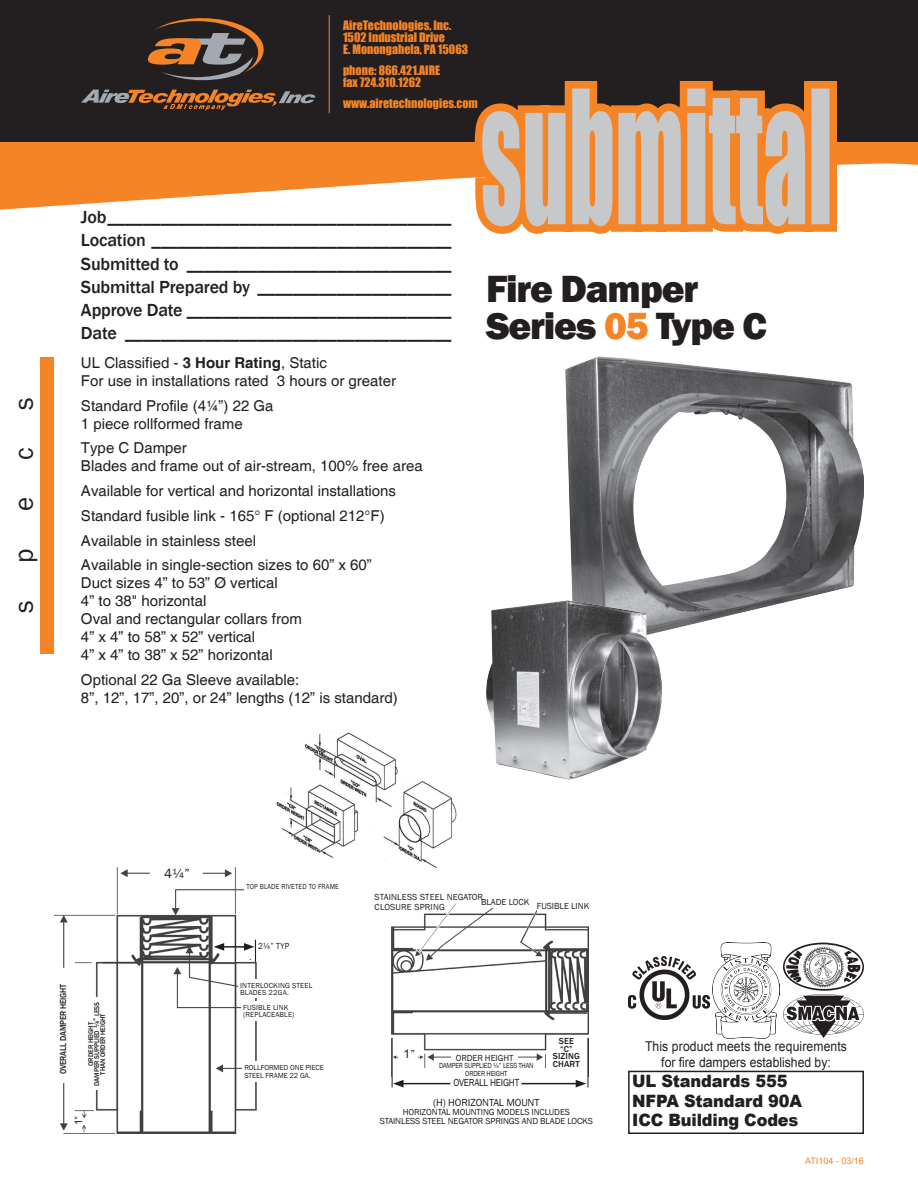
<style>
.page{position:relative;width:918px;height:1188px;background:#fff}
.page>*{position:absolute;margin:0;border:0;box-sizing:border-box;transform-origin:0 0}
.t1{font:800 39px/37.5px "Franklin Gothic";letter-spacing:-.03em;color:#231f20}
.t2{font:27px "Franklin Gothic";color:#231f20}
.t3{font:500 18px/23.1px "Franklin Gothic";letter-spacing:-.01em;color:#231f20;text-align:justify}
.t4{font:900 16.95px/19.8px "Arial";letter-spacing:-.01em;color:#231f20;scale:.95 1}
.t5{font:15px/18px "Helvetica";color:#231f20}
.t6{font:13.5px/16.2px "Arial";letter-spacing:.01em;color:#231f20;text-align:center;scale:.9 1}
.t7{font:13.5px "Franklin Gothic";color:#231f20}
.t8{font:12px/12px "Impact";color:#f58427}
.t9{font:12px "Arial";color:#231f20}
.t10{font:10.5px "Franklin Gothic";letter-spacing:-.02em;color:#231f20}
.t11{font:10.5px "Franklin Gothic";letter-spacing:-.02em;color:#231f20;scale:.9 1}
.t12{font:10.5px "Arial";color:#231f20}
.t13{font:9px/9px "Franklin Gothic";letter-spacing:-.01em;color:#231f20;text-align:center}
.t14{font:9px/10.5px "Franklin Gothic";letter-spacing:.02em;color:#231f20}
.t15{font:500 9px "Franklin Gothic";letter-spacing:-.015em;color:#231f20;scale:.9 1}
.t16{font:500 9px/7.5px "Franklin Gothic";letter-spacing:.02em;color:#231f20;text-align:center}
.t17{font:9px "Arial";color:#f58427}
.t18{font:9px "Franklin Gothic";letter-spacing:-.01em;color:#231f20;scale:.9 1}
.t19{font:7.5px/7.5px "Franklin Gothic";letter-spacing:.02em;color:#231f20}
.t20{font:7.5px/7.5px "Franklin Gothic";letter-spacing:-.025em;color:#231f20;text-align:center;scale:.9 1}
.t21{font:7.5px/7.5px "Franklin Gothic";letter-spacing:-.005em;color:#231f20}
.t22{font:7.5px "Franklin Gothic";letter-spacing:.02em;color:#231f20;scale:.9 1}
.t23{font:500 7.05px/6px "Franklin Gothic";letter-spacing:-.01em;color:#231f20;text-align:center;scale:.96 1}
.s1{font-weight:700}
.s2{color:#f58427}
.s3{font-size:8.4px}
.s4{font-family:"Franklin Gothic"}
</style>
<div class="page">
<svg style="left:0;top:142px;width:918px;height:68px;fill:#f58427"></svg>
<div style="left:0;top:0;width:918px;height:142px;background:#231f20"></div>
<svg style="left:148px;top:18px;width:116px;height:62px"></svg>
<svg style="left:81px;top:90px;width:234px;height:20px"></svg>
<hr style="left:329px;top:15px;width:1px;height:98px;background:#f58427">
<svg style="left:464px;top:81px;width:380px;height:153px"></svg>
<svg style="left:482px;top:89px;width:347px;height:137px;fill:#c7c8ca"></svg>
<div style="left:40px;top:357px;width:14px;height:297px;background:#f58427"></div>
<img style="left:628px;top:957px;width:81px;height:62px">
<img style="left:712px;top:943px;width:68px;height:95px">
<svg style="left:783px;top:943px;width:81px;height:95px"></svg>
<div style="left:628px;top:1071px;width:236px;height:63px;border:2px solid #231f20"></div>
<img style="left:566px;top:357px;width:298px;height:275px">
<img style="left:486px;top:601px;width:175px;height:178px">
<img style="left:54px;top:867px;width:203px;height:267px">
<div style="left:85px;top:998px;width:25px;height:92px;background:#fff"></div>
<div style="left:60px;top:975px;width:11px;height:108px;background:#fff"></div>
<div style="left:244px;top:881px;width:103px;height:20px;background:#fff"></div>
<div style="left:238px;top:980px;width:77px;height:18px;background:#fff"></div>
<div style="left:241px;top:1001px;width:59px;height:20px;background:#fff"></div>
<div style="left:242px;top:1061px;width:89px;height:21px;background:#fff"></div>
<div style="left:215px;top:940px;width:18px;height:9px;background:#fff"></div>
<div style="left:247px;top:937px;width:18px;height:22px;background:#fff"></div>
<hr style="left:222px;top:946px;width:24px;height:2px;background:#231f20">
<svg style="left:214px;top:943px;width:10px;height:8px"></svg>
<svg style="left:244px;top:940px;width:12px;height:22px"></svg>
<img style="left:392px;top:903px;width:197px;height:174px">
<div style="left:481px;top:896px;width:53px;height:12px;background:#fff"></div>
<div style="left:537px;top:900px;width:59px;height:11px;background:#fff"></div>
<div style="left:451px;top:1052px;width:67px;height:14px;background:#fff"></div>
<div style="left:549px;top:1035px;width:34px;height:33px;background:#fff"></div>
<div style="left:394px;top:1069px;width:191px;height:8px;background:#fff"></div>
<hr style="left:392px;top:1038px;width:1px;height:49px;background:#231f20">
<hr style="left:588px;top:1038px;width:1px;height:49px;background:#231f20">
<hr style="left:401px;top:1083px;width:49px;height:1px;background:#231f20">
<svg style="left:393px;top:1080px;width:11px;height:7px"></svg>
<hr style="left:522px;top:1083px;width:56px;height:1px;background:#231f20">
<svg style="left:576px;top:1080px;width:10px;height:7px"></svg>
<img style="left:276px;top:732px;width:181px;height:137px">
<svg style="left:82px;top:1111px;width:4px;height:8px"></svg>
<svg style="left:82px;top:1125px;width:4px;height:7px"></svg>
<h2 class="t2" style="left:7px;top:410px;width:14px;rotate:-90deg">s</h2>
<h2 class="t2" style="left:7px;top:460px;width:14px;rotate:-90deg">c</h2>
<h2 class="t2" style="left:7px;top:511px;width:16px;rotate:-90deg">e</h2>
<h2 class="t2" style="left:7px;top:563px;width:16px;rotate:-90deg">p</h2>
<h2 class="t2" style="left:7px;top:613px;width:14px;rotate:-90deg">s</h2>
<p class="t8" style="left:343px;top:19px;width:127px">AireTechnologies, Inc.<br>1502 Industrial Drive<br>E. Monongahela, PA 15063</p>
<p class="t8" style="left:343px;top:64px;width:99px">phone: 866.421.AIRE fax 724.310.1262</p>
<p class="t8" style="left:343px;top:97px;width:136px">www.airetechnologies.com</p>
<p class="t3" style="left:81px;top:206px;width:372px">Job_______________________________________ Location __________________________________ Submitted to ______________________________ Submittal Prepared by ______________________ Approve Date ______________________________ Date _____________________________________</p>
<p class="t5" style="left:81px;top:354px;width:317px">UL Classified - <span class="s1">3 Hour Rating</span>, Static<br>For use in installations rated 3 hours or greater</p>
<p class="t5" style="left:81px;top:397px;width:194px">Standard Profile (4¼”) 22 Ga<br>1 piece rollformed frame</p>
<p class="t5" style="left:81px;top:440px;width:343px">Type C Damper<br>Blades and frame out of air-stream, 100% free area</p>
<p class="t5" style="left:81px;top:482px;width:317px">Available for vertical and horizontal installations</p>
<p class="t5" style="left:81px;top:507px;width:305px">Standard fusible link - 165° F (optional 212°F)</p>
<p class="t5" style="left:81px;top:532px;width:177px">Available in stainless steel</p>
<p class="t5" style="left:81px;top:557px;width:292px">Available in single-section sizes to 60” x 60”<br>Duct sizes 4” to 53” Ø vertical<br>4” to 38" horizontal<br>Oval and rectangular collars from<br>4” x 4” to 58” x 52” vertical<br>4” x 4” to 38” x 52” horizontal</p>
<p class="t5" style="left:81px;top:671px;width:318px">Optional 22 Ga Sleeve available:<br>8”, 12”, 17”, 20”, or 24” lengths (12” is standard)</p>
<p class="t1" style="left:486px;top:270px;width:282px">Fire Damper<br>Series <span class="s2">05</span> Type C</p>
<p class="t15" style="left:58px;top:1074px;width:102px;rotate:-90deg">OVERALL DAMPER HEIGHT</p>
<p class="t23" style="left:88px;top:1086px;width:89px;rotate:-90deg">ORDER HEIGHT<br>DAMPER SUPPLIED <span class="s3">¼”</span> LESS<br>THAN ORDER HEIGHT</p>
<p class="t12" style="left:72px;top:1125px;width:11px;rotate:-90deg">1<span class="s4">”</span></p>
<p class="t7" style="left:164px;top:865px;width:27px">4¼”</p>
<p class="t22" style="left:247px;top:882px;width:104px">TOP BLADE RIVETED TO FRAME</p>
<p class="t18" style="left:258px;top:941px;width:36px">2¼” TYP</p>
<p class="t19" style="left:240px;top:981px;width:74px">INTERLOCKING STEEL<br>BLADES 22GA.</p>
<p class="t19" style="left:243px;top:1004px;width:53px">FUSIBLE LINK (REPLACEABLE)</p>
<p class="t21" style="left:244px;top:1064px;width:81px">ROLLFORMED ONE PIECE<br>STEEL FRAME 22 GA.</p>
<p class="t14" style="left:375px;top:891px;width:110px">STAINLESS STEEL NEGATOR<br>CLOSURE SPRING</p>
<p class="t13" style="left:481px;top:898px;width:50px">BLADE LOCK</p>
<p class="t13" style="left:537px;top:902px;width:54px">FUSIBLE LINK</p>
<p class="t16" style="left:553px;top:1038px;width:29px">SEE “C”<br>SIZING<br>CHART</p>
<p class="t9" style="left:404px;top:1046px;width:13px">1<span class="s4">”</span></p>
<p class="t13" style="left:456px;top:1054px;width:59px">ORDER HEIGHT</p>
<p class="t20" style="left:439px;top:1062px;width:107px">DAMPER SUPPLIED ¼” LESS THAN<br>ORDER HEIGHT</p>
<p class="t11" style="left:453px;top:1076px;width:75px">OVERALL HEIGHT</p>
<p class="t10" style="left:433px;top:1096px;width:108px">(H) HORIZONTAL MOUNT</p>
<p class="t13" style="left:380px;top:1108px;width:215px">HORIZONTAL MOUNTING MODELS INCLUDES<br>STAINLESS STEEL NEGATOR SPRINGS AND BLADE LOCKS</p>
<p class="t6" style="left:645px;top:1038px;width:226px">This product meets the requirements for fire dampers established by:</p>
<p class="t4" style="left:632px;top:1070px;width:180px">UL Standards 555<br>NFPA Standard 90A<br>ICC Building Codes</p>
<p class="t17" style="left:805px;top:1155px;width:60px">ATI104 - 03/16</p>
</div>
